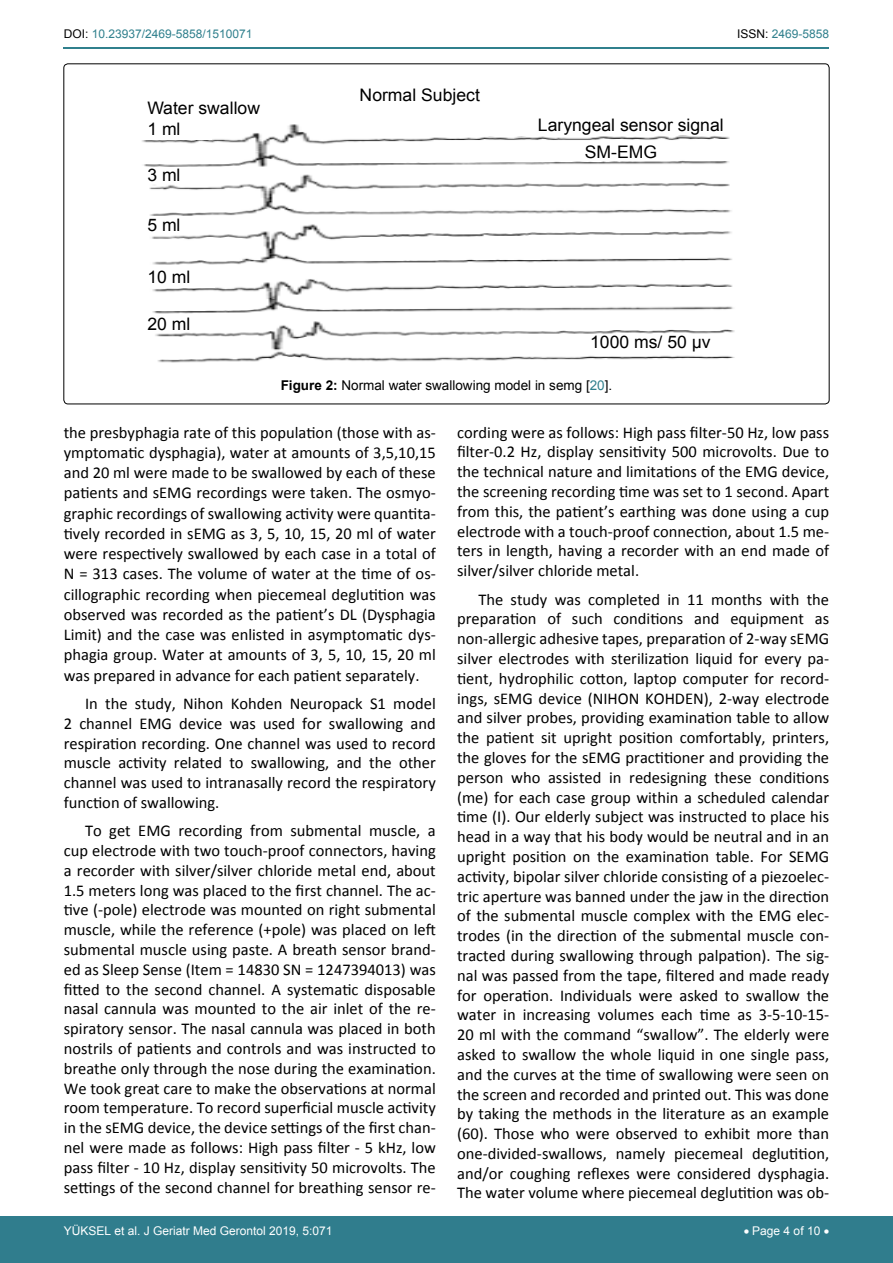
<style>
.page{position:relative;width:893px;height:1263px;background:#fff}
.page>*{position:absolute;margin:0;border:0;box-sizing:border-box;transform-origin:0 0}
.t1{font:17.25px/27.6px "Arial";color:#000}
.t2{font:16.5px/19.8px "Calibri";color:#000;text-align:justify}
.t3{font:13.5px "Arial";color:#000}
.t4{font:12px "Arial";color:#fff}
.t5{font:12px "Arial";color:#30808d}
.s1{color:#000}
.s2{font-weight:700}
.s3{color:#30808d}
</style>
<div class="page">
<hr style="left:64px;top:47px;width:765px;height:1px;background:#30808d">
<div style="left:0;top:1217px;width:893px;height:46px;background:#307d8d"></div>
<img style="left:142px;top:124px;width:593px;height:239px">
<div style="left:143px;top:316px;width:81px;height:16px;background:#fff"></div>
<div style="left:143px;top:267px;width:72px;height:20px;background:#fff"></div>
<div style="left:143px;top:217px;width:60px;height:16px;background:#fff"></div>
<div style="left:143px;top:168px;width:60px;height:16px;background:#fff"></div>
<div style="left:140px;top:106px;width:72px;height:33px;background:#fff"></div>
<div style="left:432px;top:116px;width:302px;height:19px;background:#fff"></div>
<div style="left:568px;top:143px;width:131px;height:16px;background:#fff"></div>
<div style="left:546px;top:335px;width:203px;height:20px;background:#fff"></div>
<div style="left:477px;top:131px;width:53px;height:5px;background:#fff"></div>
<p class="t5" style="left:64px;top:26px;width:190px"><span class="s1">DOI:</span> 10.23937/2469-5858/1510071</p>
<p class="t5" style="left:737px;top:26px;width:94px"><span class="s1">ISSN:</span> 2469-5858</p>
<p class="t1" style="left:147px;top:95px;width:114px">Water swallow</p>
<p class="t1" style="left:147px;top:115px;width:35px">1 ml</p>
<p class="t1" style="left:147px;top:162px;width:35px">3 ml</p>
<p class="t1" style="left:147px;top:211px;width:35px">5 ml</p>
<p class="t1" style="left:147px;top:264px;width:45px">10 ml</p>
<p class="t1" style="left:147px;top:310px;width:45px">20 ml</p>
<p class="t1" style="left:360px;top:81px;width:122px">Normal Subject</p>
<p class="t1" style="left:585px;top:111px;width:140px;text-indent:-47px">Laryngeal sensor signal<br>SM-EMG</p>
<p class="t1" style="left:590px;top:329px;width:122px">1000 ms/ 50 μv</p>
<p class="t3" style="left:281px;top:377px;width:333px"><span class="s2">Figure 2:</span> Normal water swallowing model in semg [<span class="s3">20</span>].</p>
<p class="t2" style="left:64px;top:422px;width:374px;line-height:20.2px">the presbyphagia rate of this population (those with as&shy;ymptomatic dysphagia), water at amounts of 3,5,10,15 and 20 ml were made to be swallowed by each of these patients and sEMG recordings were taken. The osmyo&shy;graphic recordings of swallowing activity were quantita&shy;tively recorded in sEMG as 3, 5, 10, 15, 20 ml of water were respectively swallowed by each case in a total of N = 313 cases. The volume of water at the time of os&shy;cillographic recording when piecemeal deglutition was observed was recorded as the patient’s DL (Dysphagia Limit) and the case was enlisted in asymptomatic dys&shy;phagia group. Water at amounts of 3, 5, 10, 15, 20 ml was prepared in advance for each patient separately.</p>
<p class="t2" style="left:64px;top:693px;width:374px;text-indent:21px">In the study, Nihon Kohden Neuropack S1 model 2 channel EMG device was used for swallowing and respiration recording. One channel was used to record muscle activity related to swallowing, and the other channel was used to intranasally record the respiratory function of swallowing.</p>
<p class="t2" style="left:64px;top:821px;width:374px;text-indent:21px">To get EMG recording from submental muscle, a cup electrode with two touch-proof connectors, having a recorder with silver/silver chloride metal end, about 1.5 meters long was placed to the first channel. The ac&shy;tive (-pole) electrode was mounted on right submental muscle, while the reference (+pole) was placed on left submental muscle using paste. A breath sensor brand&shy;ed as Sleep Sense (Item = 14830 SN = 1247394013) was fitted to the second channel. A systematic disposable nasal cannula was mounted to the air inlet of the re&shy;spiratory sensor. The nasal cannula was placed in both nostrils of patients and controls and was instructed to breathe only through the nose during the examination.<br>We took great care to make the observations at normal room temperature. To record superficial muscle activity in the sEMG device, the device settings of the first chan&shy;nel were made as follows: High pass filter - 5 kHz, low pass filter - 10 Hz, display sensitivity 50 microvolts. The settings of the second channel for breathing sensor re-</p>
<p class="t2" style="left:457px;top:422px;width:374px">cording were as follows: High pass filter-50 Hz, low pass filter-0.2 Hz, display sensitivity 500 microvolts. Due to the technical nature and limitations of the EMG device, the screening recording time was set to 1 second. Apart from this, the patient’s earthing was done using a cup electrode with a touch-proof connection, about 1.5 me&shy;ters in length, having a recorder with an end made of silver/silver chloride metal.</p>
<p class="t2" style="left:457px;top:589px;width:374px;text-indent:21px">The study was completed in 11 months with the preparation of such conditions and equipment as non-allergic adhesive tapes, preparation of 2-way sEMG silver electrodes with sterilization liquid for every pa&shy;tient, hydrophilic cotton, laptop computer for record&shy;ings, sEMG device (NIHON KOHDEN), 2-way electrode and silver probes, providing examination table to allow the patient sit upright position comfortably, printers, the gloves for the sEMG practitioner and providing the person who assisted in redesigning these conditions (me) for each case group within a scheduled calendar time (I). Our elderly subject was instructed to place his head in a way that his body would be neutral and in an upright position on the examination table. For SEMG activity, bipolar silver chloride consisting of a piezoelec&shy;tric aperture was banned under the jaw in the direction of the submental muscle complex with the EMG elec&shy;trodes (in the direction of the submental muscle con&shy;tracted during swallowing through palpation). The sig&shy;nal was passed from the tape, filtered and made ready for operation. Individuals were asked to swallow the water in increasing volumes each time as 3-5-10-15- 20 ml with the command “swallow”. The elderly were asked to swallow the whole liquid in one single pass, and the curves at the time of swallowing were seen on the screen and recorded and printed out. This was done by taking the methods in the literature as an example (60). Those who were observed to exhibit more than one-divided-swallows, namely piecemeal deglutition, and/or coughing reflexes were considered dysphagia.<br>The water volume where piecemeal deglutition was ob-</p>
<p class="t4" style="left:64px;top:1223px;width:270px">YÜKSEL et al. J Geriatr Med Gerontol 2019, 5:071</p>
<p class="t4" style="left:744px;top:1223px;width:87px">• Page 4 of 10 •</p>
</div>
